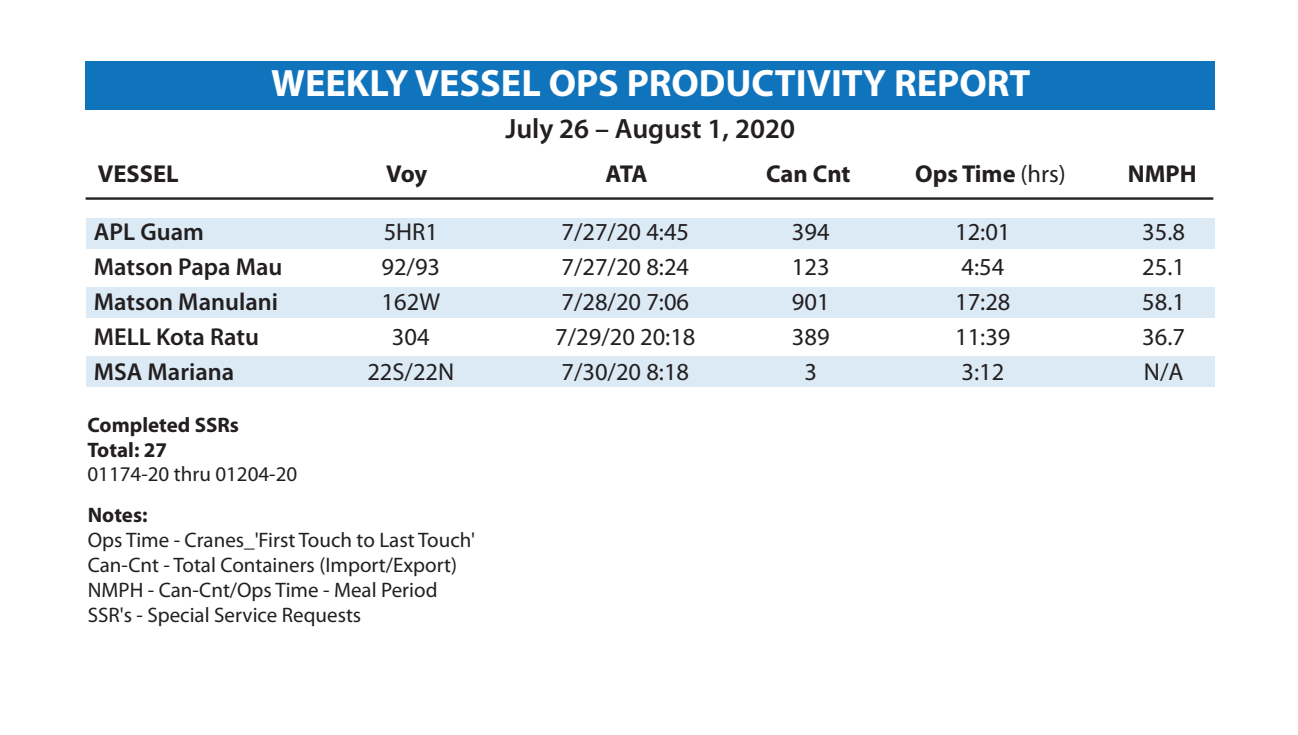
<style>
.page{position:relative;width:1298px;height:735px;background:#fff}
.page>*{position:absolute;margin:0;border:0;box-sizing:border-box;transform-origin:0 0}
.t1{font:700 38.15px "Myriad Pro";color:#fff}
.t2{font:600 28px "Myriad Pro";color:#231f20}
.t3{font:24.5px/35px "Myriad Pro";color:#231f20;text-align:center}
.t4{font:600 24.5px/35px "Myriad Pro";color:#231f20}
.t5{font:700 24.5px "Myriad Pro";color:#231f20}
.t6{font:21px/25.2px "Myriad Pro";color:#231f20}
.t7{font:700 21px/24.5px "Myriad Pro";color:#231f20}
.s1{font-weight:400}
</style>
<div class="page">
<div style="left:86px;top:218px;width:1128px;height:30px;background:#dbeaf5"></div>
<div style="left:86px;top:287px;width:1128px;height:30px;background:#dbeaf5"></div>
<div style="left:86px;top:356px;width:1128px;height:30px;background:#dbeaf5"></div>
<hr style="left:86px;top:197px;width:1127px;height:3px;background:#231f20">
<div style="left:85px;top:61px;width:1129px;height:48px;background:#1074bc"></div>
<h1 class="t1" style="left:271px;top:59px;width:760px">WEEKLY VESSEL OPS PRODUCTIVITY REPORT</h1>
<h2 class="t2" style="left:505px;top:111px;width:291px">July 26 – August 1, 2020</h2>
<p class="t5" style="left:766px;top:158px;width:86px">Can Cnt</p>
<p class="t5" style="left:915px;top:158px;width:152px">Ops Time <span class="s1">(hrs)</span></p>
<p class="t5" style="left:1127px;top:158px;width:70px">NMPH</p>
<p class="t5" style="left:98px;top:157px;width:82px">VESSEL</p>
<p class="t5" style="left:386px;top:158px;width:43px">Voy</p>
<p class="t5" style="left:605px;top:158px;width:43px">ATA</p>
<p class="t4" style="left:94px;top:213px;width:190px">APL Guam<br>Matson Papa Mau<br>Matson Manulani<br>MELL Kota Ratu<br>MSA Mariana</p>
<p class="t3" style="left:367px;top:214px;width:88px">5HR1<br>92/93<br>162W<br>304<br>22S/22N</p>
<p class="t3" style="left:555px;top:214px;width:142px;text-align:left">7/27/20 4:45<br>7/27/20 8:24<br>7/28/20 7:06<br>7/29/20 20:18<br>7/30/20 8:18</p>
<p class="t3" style="left:792px;top:214px;width:39px">394<br>123<br>901<br>389<br>3</p>
<p class="t3" style="left:955px;top:214px;width:57px;text-align:left">12:01<br>4:54<br>17:28<br>11:39<br>3:12</p>
<p class="t3" style="left:1142px;top:214px;width:44px;text-align:justify">35.8<br>25.1<br>58.1<br>36.7<br>N/A</p>
<p class="t7" style="left:87px;top:412px;width:153px">Completed SSRs<br>Total: 27</p>
<p class="t6" style="left:87px;top:461px;width:211px">01174-20 thru 01204-20</p>
<p class="t7" style="left:88px;top:502px;width:61px">Notes:</p>
<p class="t6" style="left:88px;top:527px;width:389px">Ops Time - Cranes_'First Touch to Last Touch' Can-Cnt - Total Containers (Import/Export)<br>NMPH - Can-Cnt/Ops Time - Meal Period SSR's - Special Service Requests</p>
</div>
